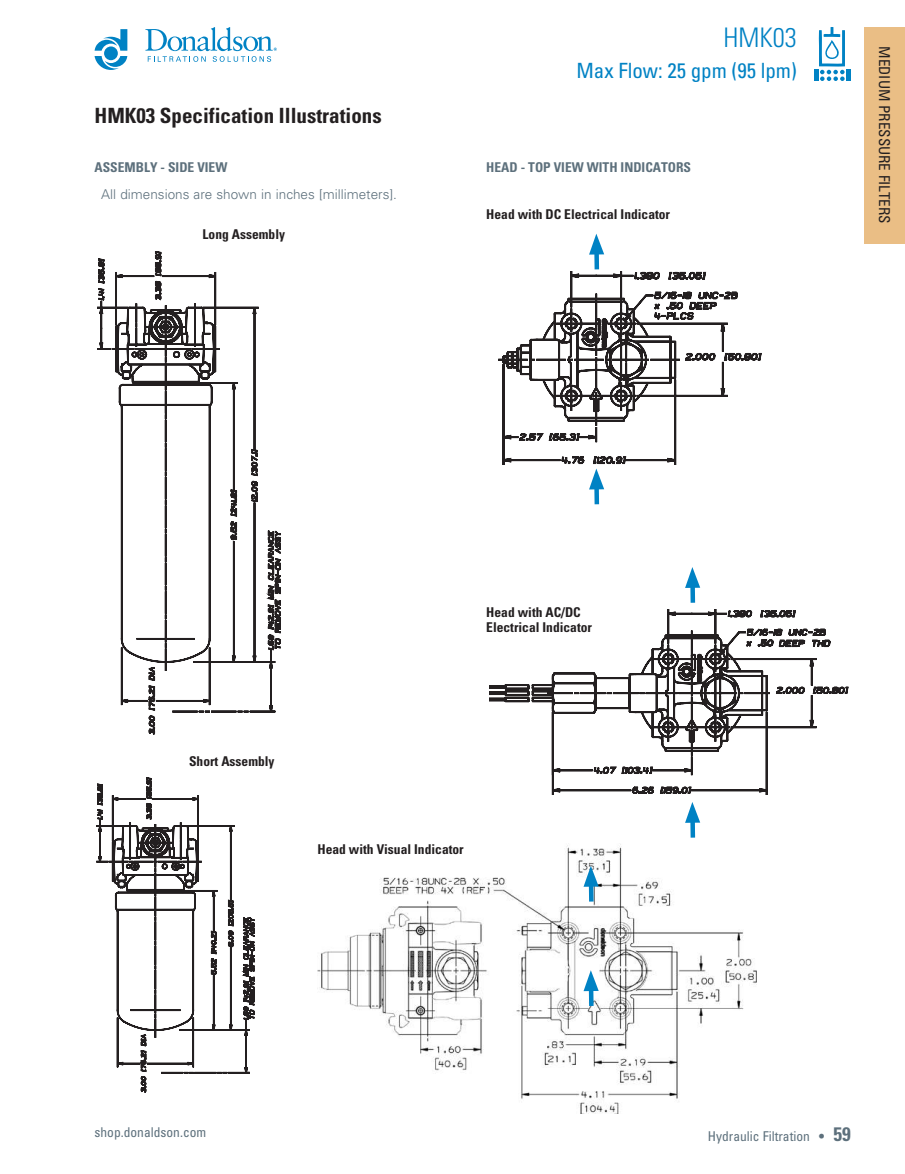
<style>
.page{position:relative;width:905px;height:1174px;background:#fff}
.page>*{position:absolute;margin:0;border:0;box-sizing:border-box;transform-origin:0 0}
.t1{font:300 condensed 27px "Univers LT Std";color:#0082c4}
.t2{font:700 condensed 21px "Univers LT Std";color:#231f20}
.t3{font:condensed 21px "Univers LT Std";color:#0082c4}
.t4{font:condensed 15px "Univers LT Std";color:#231f20}
.t5{font:700 condensed 13.5px/15px "Univers LT Std";color:#231f20}
.t6{font:700 condensed 13.5px "Univers LT Std";color:#5d707c}
.t7{font:300 13.5px "Univers LT Std";color:#5d707c}
.t8{font:condensed 13.5px "Univers LT Std";color:#5d707c}
.s1{font-weight:700}
.s2{font-weight:700;font-size:19.5px}
</style>
<div class="page">
<div style="left:864px;top:27px;width:40px;height:216px;background:#eabe85"></div>
<svg style="left:95px;top:29px;width:32px;height:41px"></svg>
<svg style="left:145px;top:27px;width:132px;height:35px"></svg>
<svg style="left:818px;top:27px;width:27px;height:54px"></svg>
<hr style="left:846px;top:70px;width:4px;height:11px;background:#0082c4">
<hr style="left:814px;top:70px;width:4px;height:11px;background:#0082c4">
<svg style="left:489px;top:609px;width:359px;height:186px"></svg>
<svg style="left:97px;top:778px;width:157px;height:314px"></svg>
<img style="left:317px;top:844px;width:439px;height:270px">
<svg style="left:98px;top:251px;width:183px;height:483px"></svg>
<div style="left:594px;top:481px;width:5px;height:23px;background:#0082c4"></div>
<svg style="left:498px;top:271px;width:263px;height:218px"></svg>
<div style="left:594px;top:246px;width:5px;height:23px;background:#0082c4"></div>
<svg style="left:589px;top:234px;width:15px;height:21px"></svg>
<div style="left:690px;top:814px;width:5px;height:24px;background:#0082c4"></div>
<svg style="left:685px;top:802px;width:15px;height:21px"></svg>
<div style="left:690px;top:580px;width:5px;height:23px;background:#0082c4"></div>
<svg style="left:685px;top:567px;width:15px;height:21px"></svg>
<div style="left:588px;top:983px;width:5px;height:23px;background:#0082c4"></div>
<svg style="left:583px;top:970px;width:15px;height:21px"></svg>
<div style="left:588px;top:878px;width:5px;height:24px;background:#0082c4"></div>
<svg style="left:583px;top:866px;width:15px;height:21px"></svg>
<h2 class="t2" style="left:94px;top:103px;width:289px">HMK03 Specification Illustrations</h2>
<p class="t6" style="left:94px;top:159px;width:134px">ASSEMBLY - SIDE VIEW</p>
<p class="t7" style="left:101px;top:186px;width:297px">All dimensions are shown in inches [millimeters].</p>
<p class="t5" style="left:202px;top:227px;width:84px">Long Assembly</p>
<h1 class="t1" style="left:723px;top:21px;width:75px">HMK03</h1>
<h2 class="t3" style="left:576px;top:57px;width:222px">Max Flow: 25 gpm (95 lpm)</h2>
<p class="t6" style="left:486px;top:159px;width:206px">HEAD - TOP VIEW WITH INDICATORS</p>
<p class="t5" style="left:486px;top:207px;width:185px">Head with DC Electrical Indicator</p>
<p class="t4" style="left:894px;top:46px;width:179px;rotate:90deg">MEDIUM PRESSURE FILTERS</p>
<p class="t5" style="left:486px;top:605px;width:107px">Head with AC/DC<br>Electrical Indicator</p>
<p class="t5" style="left:189px;top:753px;width:87px">Short Assembly</p>
<p class="t5" style="left:317px;top:841px;width:148px">Head with Visual Indicator</p>
<p class="t8" style="left:94px;top:1124px;width:113px">shop.donaldson.com</p>
<p class="t8" style="left:708px;top:1128px;width:144px">Hydraulic Filtration <span class="s1">•</span> <span class="s2">59</span></p>
</div>
